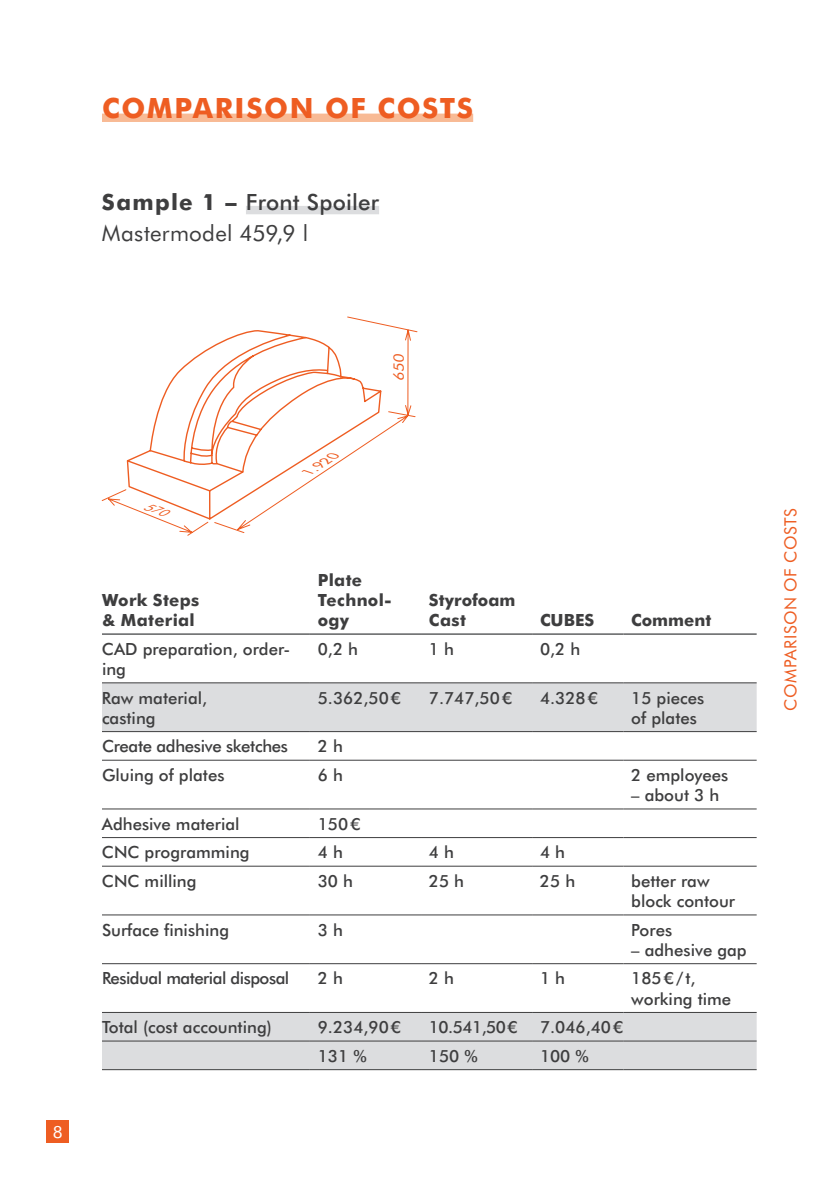
<style>
.page{position:relative;width:840px;height:1191px;background:#fff}
.page>*{position:absolute;margin:0;border:0;box-sizing:border-box;transform-origin:0 0}
.t1{font:700 28px "Futura BT";letter-spacing:.055em;color:#ee5d22}
.t2{font:22.4px/30.8px "Futura BT";letter-spacing:.01em;color:#3e3e3f}
.t3{font:500 16.8px/20.2px "Futura BT";color:#3e3e3f}
.t4{font:700 16.8px/20.2px "Futura BT";letter-spacing:.015em;color:#3e3e3f}
.t5{font:500 16.8px "Futura BT";letter-spacing:-.03em;color:#3e3e3f}
.t6{font:500 16.8px "Futura BT";letter-spacing:-.02em;color:#3e3e3f}
.t7{font:16.8px "Futura BT";letter-spacing:.035em;color:#ee5d22}
.t8{font:16.8px "Futura BT";color:#fff}
.t9{font:14.4px "Futura BT";color:#ee5d22;scale:1.06 1}
.t10{font:italic 11.4px "Futura BT";color:#ee5d22;scale:1.25 1}
.s1{font-weight:700}
.s2{font-weight:500}
</style>
<div class="page">
<div style="left:46px;top:1120px;width:23px;height:22px;background:#ee5d22"></div>
<div style="left:102px;top:114px;width:371px;height:8px;background:#f8ba95"></div>
<svg style="left:102px;top:683px;width:654px;height:386px"></svg>
<hr style="left:102px;top:682px;width:208px;height:1px;background:#3e3e3f">
<hr style="left:310px;top:682px;width:111px;height:1px;background:#3e3e3f">
<hr style="left:421px;top:682px;width:111px;height:1px;background:#3e3e3f">
<hr style="left:532px;top:682px;width:91px;height:1px;background:#3e3e3f">
<hr style="left:623px;top:682px;width:133px;height:1px;background:#3e3e3f">
<hr style="left:102px;top:731px;width:208px;height:1px;background:#3e3e3f">
<hr style="left:310px;top:731px;width:111px;height:1px;background:#3e3e3f">
<hr style="left:421px;top:731px;width:111px;height:1px;background:#3e3e3f">
<hr style="left:532px;top:731px;width:91px;height:1px;background:#3e3e3f">
<hr style="left:623px;top:731px;width:133px;height:1px;background:#3e3e3f">
<hr style="left:102px;top:760px;width:208px;height:1px;background:#3e3e3f">
<hr style="left:310px;top:760px;width:111px;height:1px;background:#3e3e3f">
<hr style="left:421px;top:760px;width:111px;height:1px;background:#3e3e3f">
<hr style="left:532px;top:760px;width:91px;height:1px;background:#3e3e3f">
<hr style="left:623px;top:760px;width:133px;height:1px;background:#3e3e3f">
<hr style="left:102px;top:808px;width:208px;height:1px;background:#3e3e3f">
<hr style="left:310px;top:808px;width:111px;height:1px;background:#3e3e3f">
<hr style="left:421px;top:808px;width:111px;height:1px;background:#3e3e3f">
<hr style="left:532px;top:808px;width:91px;height:1px;background:#3e3e3f">
<hr style="left:623px;top:808px;width:133px;height:1px;background:#3e3e3f">
<hr style="left:102px;top:837px;width:208px;height:1px;background:#3e3e3f">
<hr style="left:310px;top:837px;width:111px;height:1px;background:#3e3e3f">
<hr style="left:421px;top:837px;width:111px;height:1px;background:#3e3e3f">
<hr style="left:532px;top:837px;width:91px;height:1px;background:#3e3e3f">
<hr style="left:623px;top:837px;width:133px;height:1px;background:#3e3e3f">
<hr style="left:102px;top:866px;width:208px;height:1px;background:#3e3e3f">
<hr style="left:310px;top:866px;width:111px;height:1px;background:#3e3e3f">
<hr style="left:421px;top:866px;width:111px;height:1px;background:#3e3e3f">
<hr style="left:532px;top:866px;width:91px;height:1px;background:#3e3e3f">
<hr style="left:623px;top:866px;width:133px;height:1px;background:#3e3e3f">
<hr style="left:102px;top:914px;width:208px;height:1px;background:#3e3e3f">
<hr style="left:310px;top:914px;width:111px;height:1px;background:#3e3e3f">
<hr style="left:421px;top:914px;width:111px;height:1px;background:#3e3e3f">
<hr style="left:532px;top:914px;width:91px;height:1px;background:#3e3e3f">
<hr style="left:623px;top:914px;width:133px;height:1px;background:#3e3e3f">
<hr style="left:102px;top:963px;width:208px;height:1px;background:#3e3e3f">
<hr style="left:310px;top:963px;width:111px;height:1px;background:#3e3e3f">
<hr style="left:421px;top:963px;width:111px;height:1px;background:#3e3e3f">
<hr style="left:532px;top:963px;width:91px;height:1px;background:#3e3e3f">
<hr style="left:623px;top:963px;width:133px;height:1px;background:#3e3e3f">
<hr style="left:102px;top:1012px;width:208px;height:1px;background:#3e3e3f">
<hr style="left:310px;top:1012px;width:111px;height:1px;background:#3e3e3f">
<hr style="left:421px;top:1012px;width:111px;height:1px;background:#3e3e3f">
<hr style="left:532px;top:1012px;width:91px;height:1px;background:#3e3e3f">
<hr style="left:623px;top:1012px;width:133px;height:1px;background:#3e3e3f">
<hr style="left:102px;top:1040px;width:208px;height:1px;background:#3e3e3f">
<hr style="left:310px;top:1040px;width:111px;height:1px;background:#3e3e3f">
<hr style="left:421px;top:1040px;width:111px;height:1px;background:#3e3e3f">
<hr style="left:532px;top:1040px;width:91px;height:1px;background:#3e3e3f">
<hr style="left:623px;top:1040px;width:133px;height:1px;background:#3e3e3f">
<hr style="left:102px;top:1069px;width:208px;height:1px;background:#3e3e3f">
<hr style="left:310px;top:1069px;width:111px;height:1px;background:#3e3e3f">
<hr style="left:421px;top:1069px;width:111px;height:1px;background:#3e3e3f">
<hr style="left:532px;top:1069px;width:91px;height:1px;background:#3e3e3f">
<hr style="left:623px;top:1069px;width:133px;height:1px;background:#3e3e3f">
<hr style="left:102px;top:633px;width:208px;height:2px;background:#545557">
<hr style="left:310px;top:633px;width:111px;height:2px;background:#545557">
<hr style="left:421px;top:633px;width:111px;height:2px;background:#545557">
<hr style="left:532px;top:633px;width:91px;height:2px;background:#545557">
<hr style="left:623px;top:633px;width:133px;height:2px;background:#545557">
<div style="left:246px;top:206px;width:133px;height:8px;background:#dcdddf"></div>
<svg style="left:101px;top:316px;width:316px;height:220px"></svg>
<h1 class="t1" style="left:102px;top:91px;width:372px">COMPARISON OF COSTS</h1>
<h2 class="t2" style="left:102px;top:186px;width:278px"><span class="s1">Sample 1 –</span> <span class="s2">Front Spoiler<br></span>Mastermodel 459,9 l</h2>
<p class="t8" style="left:53px;top:1121px;width:11px">8</p>
<p class="t4" style="left:102px;top:590px;width:99px">Work Steps &amp; Material</p>
<p class="t10" style="left:303px;top:467px;width:32px;rotate:-34deg">1.920</p>
<p class="t9" style="left:389px;top:381px;width:29px;rotate:-90deg">650</p>
<p class="t4" style="left:317px;top:569px;width:76px">Plate<br>Technol&shy;ogy</p>
<p class="t4" style="left:428px;top:590px;width:88px">Styrofoam<br>Cast</p>
<p class="t4" style="left:539px;top:610px;width:56px">CUBES</p>
<p class="t4" style="left:631px;top:610px;width:81px">Comment</p>
<p class="t3" style="left:102px;top:638px;width:190px">CAD preparation, order&shy;ing</p>
<p class="t3" style="left:317px;top:638px;width:42px">0,2 h</p>
<p class="t3" style="left:428px;top:638px;width:27px">1 h</p>
<p class="t3" style="left:539px;top:638px;width:42px">0,2 h</p>
<p class="t3" style="left:102px;top:687px;width:107px">Raw material, casting</p>
<p class="t3" style="left:317px;top:687px;width:85px">5.362,50€</p>
<p class="t3" style="left:428px;top:687px;width:85px">7.747,50€</p>
<p class="t3" style="left:539px;top:687px;width:59px">4.328€</p>
<p class="t3" style="left:631px;top:687px;width:74px">15 pieces of plates</p>
<p class="t6" style="left:102px;top:736px;width:187px">Create adhesive sketches</p>
<p class="t3" style="left:317px;top:736px;width:27px">2 h</p>
<p class="t3" style="left:102px;top:764px;width:124px">Gluing of plates</p>
<p class="t3" style="left:317px;top:764px;width:27px">6 h</p>
<p class="t3" style="left:631px;top:764px;width:98px">2 employees</p>
<p class="t3" style="left:631px;top:785px;width:89px">– about 3 h</p>
<p class="t3" style="left:102px;top:813px;width:139px">Adhesive material</p>
<p class="t3" style="left:317px;top:813px;width:44px">150€</p>
<p class="t3" style="left:102px;top:842px;width:149px">CNC programming</p>
<p class="t3" style="left:317px;top:842px;width:27px">4 h</p>
<p class="t3" style="left:428px;top:842px;width:27px">4 h</p>
<p class="t3" style="left:539px;top:842px;width:27px">4 h</p>
<p class="t3" style="left:102px;top:870px;width:96px">CNC milling</p>
<p class="t3" style="left:317px;top:870px;width:37px">30 h</p>
<p class="t3" style="left:428px;top:870px;width:37px">25 h</p>
<p class="t3" style="left:539px;top:870px;width:37px">25 h</p>
<p class="t3" style="left:631px;top:870px;width:105px">better raw block contour</p>
<p class="t3" style="left:102px;top:919px;width:128px">Surface finishing</p>
<p class="t3" style="left:317px;top:919px;width:27px">3 h</p>
<p class="t3" style="left:631px;top:919px;width:42px">Pores</p>
<p class="t3" style="left:631px;top:939px;width:117px">– adhesive gap</p>
<p class="t5" style="left:102px;top:968px;width:189px">Residual material disposal</p>
<p class="t3" style="left:317px;top:968px;width:27px">2 h</p>
<p class="t3" style="left:428px;top:968px;width:27px">2 h</p>
<p class="t3" style="left:539px;top:968px;width:27px">1 h</p>
<p class="t3" style="left:631px;top:968px;width:101px">185€/t, working time</p>
<p class="t3" style="left:102px;top:1017px;width:171px">Total (cost accounting)</p>
<p class="t3" style="left:317px;top:1017px;width:85px">9.234,90€</p>
<p class="t3" style="left:428px;top:1017px;width:90px">10.541,50€</p>
<p class="t3" style="left:539px;top:1017px;width:85px">7.046,40€</p>
<p class="t3" style="left:317px;top:1045px;width:50px">131 %</p>
<p class="t3" style="left:428px;top:1045px;width:50px">150 %</p>
<p class="t3" style="left:539px;top:1045px;width:50px">100 %</p>
<p class="t7" style="left:779px;top:710px;width:204px;rotate:-90deg">COMPARISON OF COSTS</p>
</div>
